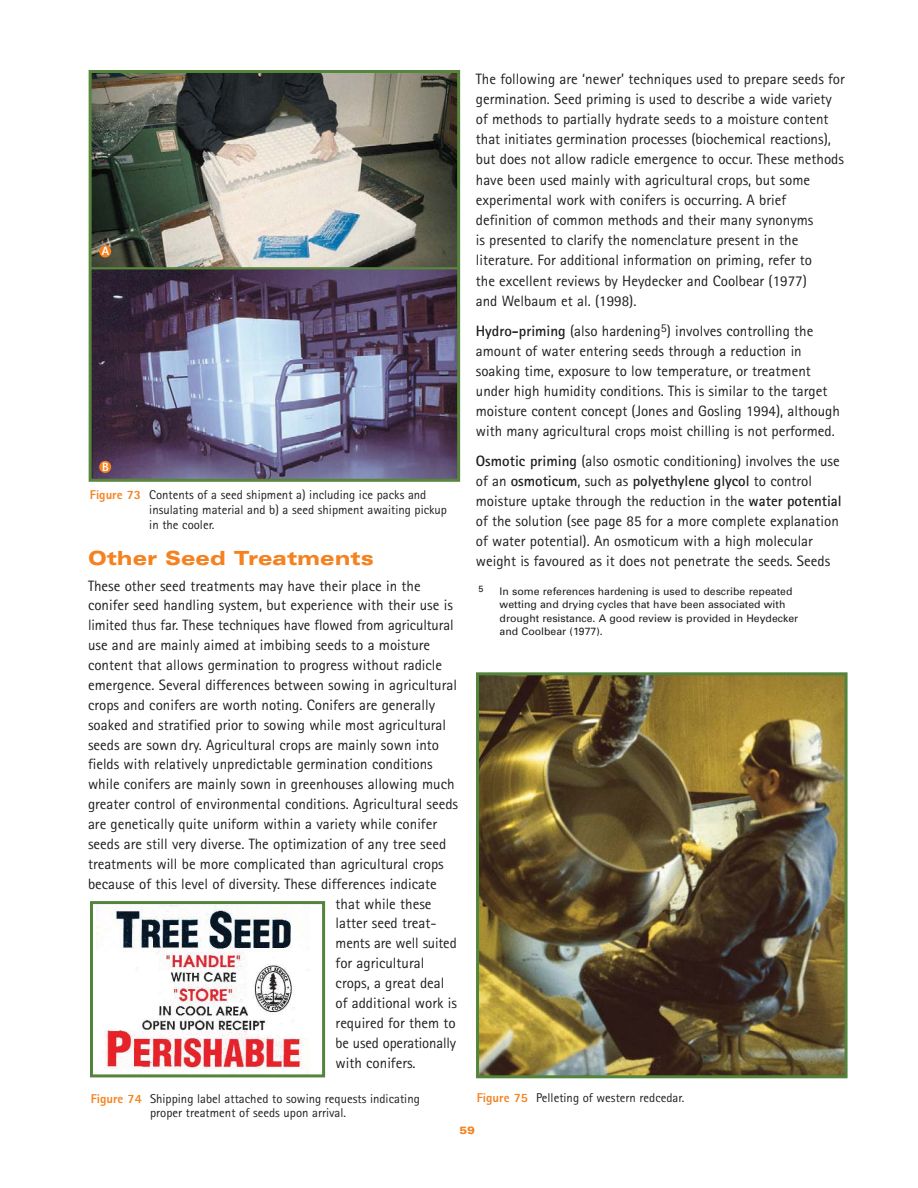
<style>
.page{position:relative;width:918px;height:1188px;background:#fff}
.page>*{position:absolute;margin:0;border:0;box-sizing:border-box;transform-origin:0 0}
.t1{font:900 expanded 19.5px "Univers";color:#f5821f}
.t2{font:15px/20.2px "Rotis Sans Serif";color:#201d1d}
.t3{font:12.75px/15px "Rotis Sans Serif";color:#201d1d}
.t4{font:800 12px "Rotis Sans Serif";color:#fff}
.t5{font:10.5px/13.5px "Univers";color:#201d1d}
.t6{font:900 expanded 10.5px "Univers";color:#f5821f}
.t7{font:9px "Univers";color:#201d1d}
.s1{font-weight:800;color:#f5821f}
.s2{font-weight:700}
</style>
<div class="page">
<img style="left:93px;top:74px;width:363px;height:193px">
<img style="left:93px;top:269px;width:363px;height:209px">
<hr style="left:90px;top:267px;width:368px;height:2px;background:#58863c">
<div style="left:89px;top:70px;width:371px;height:412px;border:3px solid #58863c"></div>
<img style="left:96px;top:905px;width:211px;height:164px">
<div style="left:90px;top:901px;width:235px;height:176px;border:3px solid #53843c"></div>
<div style="left:99px;top:461px;width:12px;height:12px;background:#f5821f;border-radius:50%"></div>
<div style="left:99px;top:245px;width:12px;height:12px;background:#f5821f;border-radius:50%"></div>
<img style="left:480px;top:676px;width:364px;height:398px">
<div style="left:476px;top:672px;width:372px;height:406px;border:3px solid #53843c"></div>
<p class="t4" style="left:102px;top:247px;width:9px">A</p>
<p class="t4" style="left:102px;top:463px;width:8px">B</p>
<p class="t3" style="left:149px;top:489px;width:299px;text-indent:-59px"><span class="s1">Figure 73</span> Contents of a seed shipment a) including ice packs and insulating material and b) a seed shipment awaiting pickup in the cooler.</p>
<h1 class="t1" style="left:88px;top:551px;width:287px">Other Seed Treatments</h1>
<p class="t2" style="left:88px;top:577px;width:334px">These other seed treatments may have their place in the</p>
<p class="t2" style="left:88px;top:597px;width:366px">conifer seed handling system, but experience with their use is</p>
<p class="t2" style="left:88px;top:617px;width:367px">limited thus far. These techniques have flowed from agricultural</p>
<p class="t2" style="left:88px;top:637px;width:344px">use and are mainly aimed at imbibing seeds to a moisture</p>
<p class="t2" style="left:88px;top:656px;width:356px">content that allows germination to progress without radicle</p>
<p class="t2" style="left:88px;top:676px;width:371px">emergence. Several differences between sowing in agricultural</p>
<p class="t2" style="left:88px;top:696px;width:349px">crops and conifers are worth noting. Conifers are generally</p>
<p class="t2" style="left:88px;top:716px;width:360px">soaked and stratified prior to sowing while most agricultural</p>
<p class="t2" style="left:88px;top:736px;width:353px">seeds are sown dry. Agricultural crops are mainly sown into</p>
<p class="t2" style="left:88px;top:756px;width:346px">fields with relatively unpredictable germination conditions</p>
<p class="t2" style="left:88px;top:776px;width:368px">while conifers are mainly sown in greenhouses allowing much</p>
<p class="t2" style="left:88px;top:796px;width:372px">greater control of environmental conditions. Agricultural seeds</p>
<p class="t2" style="left:88px;top:815px;width:351px">are genetically quite uniform within a variety while conifer</p>
<p class="t2" style="left:88px;top:835px;width:360px">seeds are still very diverse. The optimization of any tree seed</p>
<p class="t2" style="left:88px;top:855px;width:357px">treatments will be more complicated than agricultural crops</p>
<p class="t2" style="left:88px;top:875px;width:350px">because of this level of diversity. These differences indicate</p>
<p class="t2" style="left:336px;top:895px;width:97px">that while these</p>
<p class="t2" style="left:336px;top:915px;width:102px">latter seed treat-</p>
<p class="t2" style="left:336px;top:935px;width:123px">ments are well suited</p>
<p class="t2" style="left:336px;top:955px;width:90px">for agricultural</p>
<p class="t2" style="left:336px;top:974px;width:110px">crops, a great deal</p>
<p class="t2" style="left:336px;top:994px;width:123px">of additional work is</p>
<p class="t2" style="left:336px;top:1014px;width:122px">required for them to</p>
<p class="t2" style="left:336px;top:1034px;width:122px">be used operationally</p>
<p class="t2" style="left:336px;top:1054px;width:82px">with conifers.</p>
<p class="t3" style="left:150px;top:1093px;width:271px;line-height:14.2px;text-indent:-59px"><span class="s1">Figure 74</span> Shipping label attached to sowing requests indicating proper treatment of seeds upon arrival.</p>
<p class="t2" style="left:476px;top:70px;width:371px">The following are ‘newer’ techniques used to prepare seeds for germination. Seed priming is used to describe a wide variety of methods to partially hydrate seeds to a moisture content that initiates germination processes (biochemical reactions), but does not allow radicle emergence to occur. These methods have been used mainly with agricultural crops, but some experimental work with conifers is occurring. A brief definition of common methods and their many synonyms<br>is presented to clarify the nomenclature present in the literature. For additional information on priming, refer to<br>the excellent reviews by Heydecker and Coolbear (1977)<br>and Welbaum et al. (1998).</p>
<p class="t2" style="left:476px;top:323px;width:366px;line-height:19.8px"><span class="s2">Hydro-priming</span> (also hardening<sup>5</sup>) involves controlling the amount of water entering seeds through a reduction in soaking time, exposure to low temperature, or treatment under high humidity conditions. This is similar to the target moisture content concept (Jones and Gosling 1994), although with many agricultural crops moist chilling is not performed.</p>
<p class="t2" style="left:476px;top:453px;width:367px;line-height:19.8px"><span class="s2">Osmotic priming</span> (also osmotic conditioning) involves the use of an <span class="s2">osmoticum</span>, such as <span class="s2">polyethylene glycol</span> to control moisture uptake through the reduction in the <span class="s2">water potential </span>of the solution (see page 85 for a more complete explanation of water potential). An osmoticum with a high molecular weight is favoured as it does not penetrate the seeds. Seeds</p>
<p class="t7" style="left:479px;top:585px;width:7px">5</p>
<p class="t5" style="left:500px;top:585px;width:300px">In some references hardening is used to describe repeated wetting and drying cycles that have been associated with drought resistance. A good review is provided in Heydecker and Coolbear (1977).</p>
<p class="t3" style="left:477px;top:1091px;width:209px"><span class="s1">Figure 75</span> Pelleting of western redcedar.</p>
<p class="t6" style="left:460px;top:1127px;width:17px">59</p>
</div>
